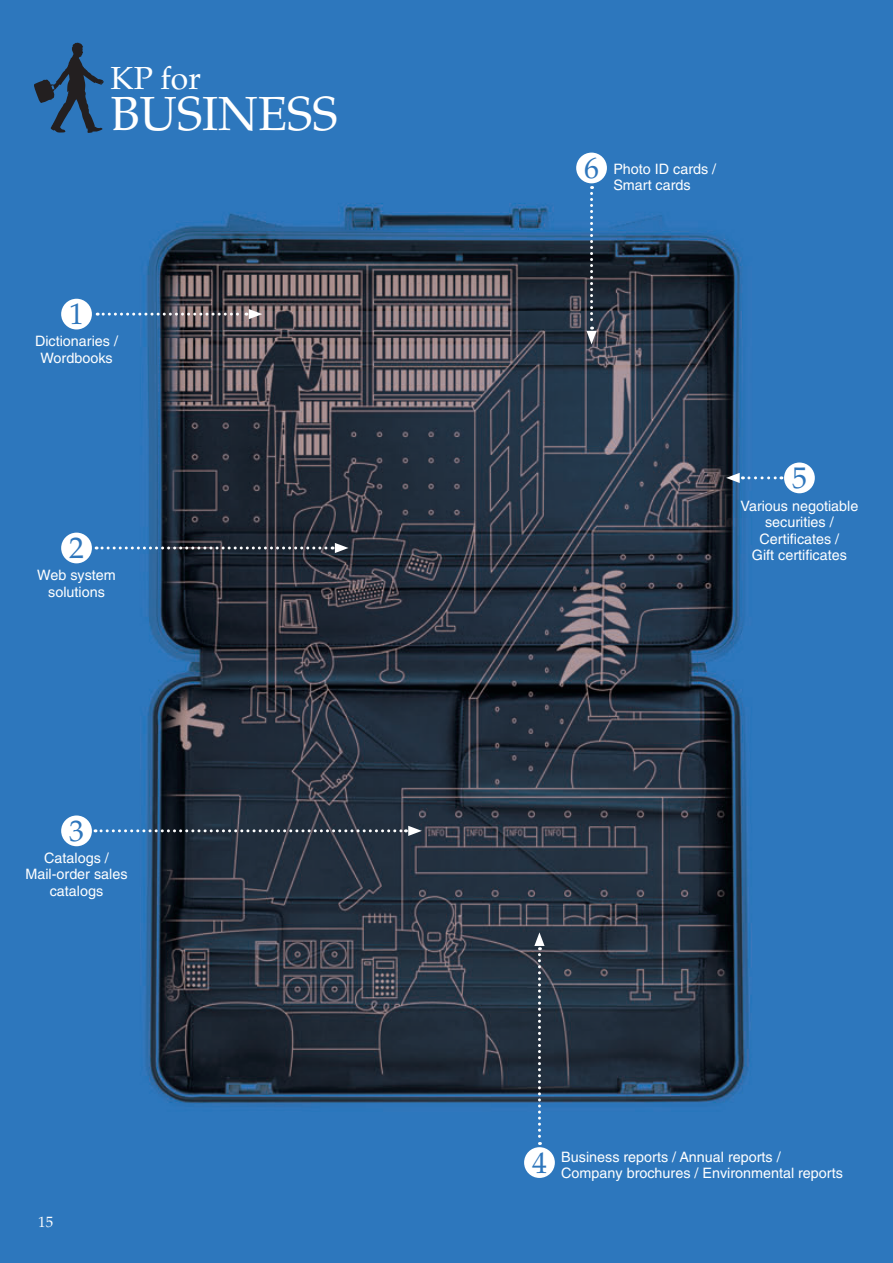
<style>
.page{position:relative;width:893px;height:1263px;background:#fff}
.page>*{position:absolute;margin:0;border:0;box-sizing:border-box;transform-origin:0 0}
.t1{font:47.85px "Palatino";color:#fff}
.t2{font:31.95px "Palatino";color:#fff}
.t3{font:29.7px "Palatino";color:#2e76bc}
.t4{font:14.85px "Palatino";color:#fff}
.t5{font:14.4px/16.5px "Helvetica";color:#fff;text-align:center}
</style>
<div class="page">
<img style="left:0;top:0;width:893px;height:1263px">
<svg style="left:34px;top:43px;width:70px;height:90px;background:#295b8c"></svg>
<svg style="left:586px;top:186px;width:11px;height:158px;background:#445f7b"></svg>
<div style="left:576px;top:153px;width:31px;height:30px;background:#fff;border-radius:50%"></div>
<svg style="left:97px;top:309px;width:165px;height:10px;background:#687a93"></svg>
<div style="left:61px;top:299px;width:31px;height:30px;background:#fff;border-radius:50%"></div>
<svg style="left:96px;top:543px;width:252px;height:10px;background:#42576d"></svg>
<div style="left:61px;top:533px;width:31px;height:30px;background:#fff;border-radius:50%"></div>
<svg style="left:95px;top:826px;width:327px;height:10px;background:#415469"></svg>
<div style="left:61px;top:815px;width:31px;height:31px;background:#fff;border-radius:50%"></div>
<svg style="left:534px;top:932px;width:11px;height:213px;background:#425870"></svg>
<div style="left:524px;top:1147px;width:31px;height:31px;background:#fff;border-radius:50%"></div>
<svg style="left:749px;top:476px;width:33px;height:3px"></svg>
<svg style="left:726px;top:473px;width:17px;height:10px"></svg>
<div style="left:784px;top:462px;width:31px;height:31px;background:#fff;border-radius:50%"></div>
<h2 class="t2" style="left:111px;top:65px;width:92px">KP for</h2>
<h1 class="t1" style="left:111px;top:95px;width:228px">BUSINESS</h1>
<h3 class="t3" style="left:69px;top:303px;width:16px">1</h3>
<p class="t5" style="left:35px;top:334px;width:84px">Dictionaries /<br>Wordbooks</p>
<h3 class="t3" style="left:69px;top:536px;width:16px">2</h3>
<p class="t5" style="left:37px;top:568px;width:80px">Web system solutions</p>
<h3 class="t3" style="left:69px;top:819px;width:16px">3</h3>
<p class="t5" style="left:26px;top:851px;width:104px">Catalogs /<br>Mail-order sales catalogs</p>
<p class="t4" style="left:38px;top:1216px;width:16px">15</p>
<h3 class="t3" style="left:584px;top:156px;width:16px">6</h3>
<p class="t5" style="left:613px;top:162px;width:104px;text-align:left">Photo ID cards /<br>Smart cards</p>
<h3 class="t3" style="left:792px;top:466px;width:16px">5</h3>
<p class="t5" style="left:740px;top:499px;width:119px">Various negotiable securities /<br>Certificates /<br>Gift certificates</p>
<h3 class="t3" style="left:532px;top:1151px;width:16px">4</h3>
<p class="t5" style="left:561px;top:1149px;width:283px;text-align:left">Business reports / Annual reports /<br>Company brochures / Environmental reports</p>
</div>
